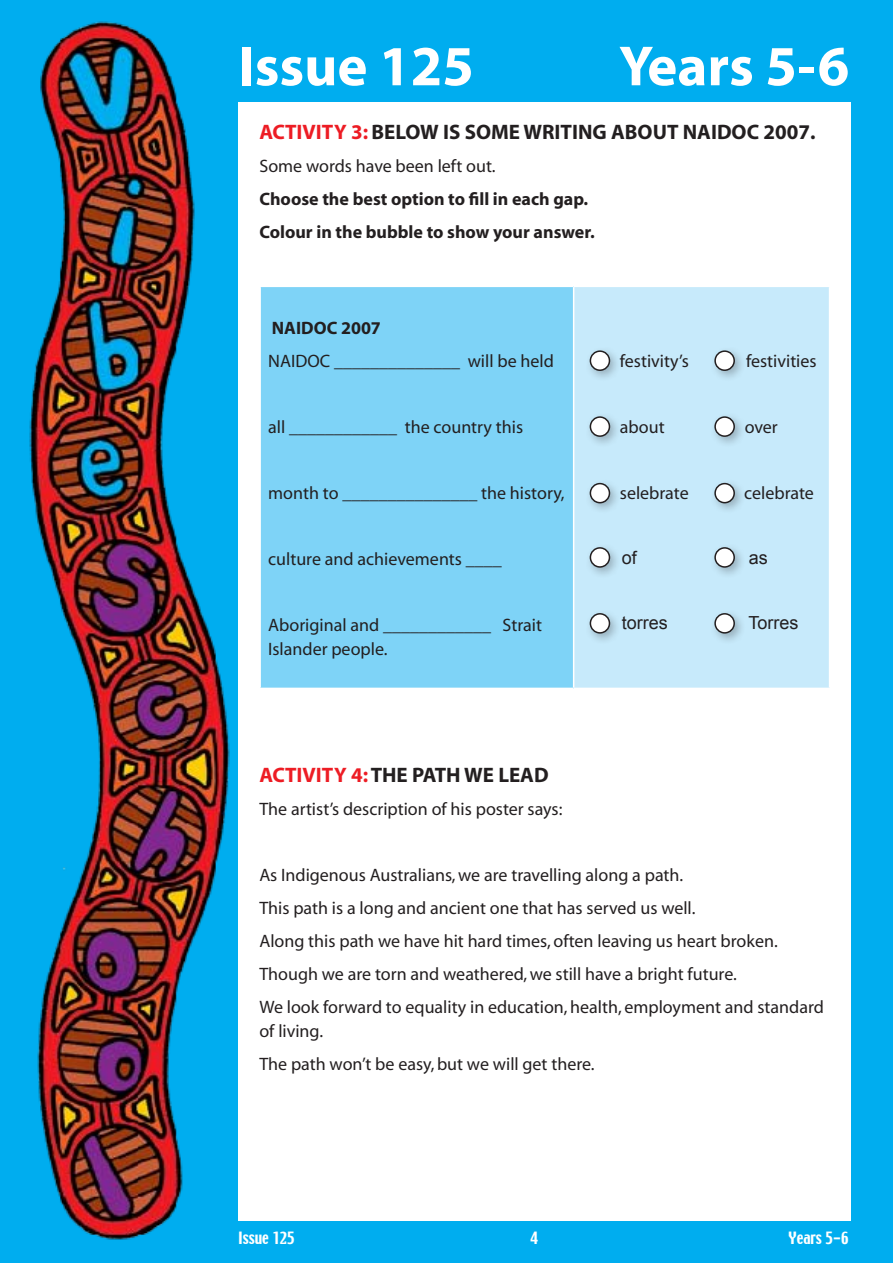
<style>
.page{position:relative;width:893px;height:1263px;background:#00adef}
.page>*{position:absolute;margin:0;border:0;box-sizing:border-box;transform-origin:0 0}
.t1{font:700 57px "Myriad";color:#fff}
.t2{font:700 21px "Myriad";color:#231f20}
.t3{font:18px/33px "Myriad";color:#231f20}
.t4{font:700 18px/33px "Myriad";color:#231f20}
.t5{font:18px "Arial";color:#231f20}
.t6{font:15px "Techno";color:#fff}
.s1{color:#ed1c24}
</style>
<div class="page">
<img style="left:29px;top:21px;width:201px;height:1219px">
<div style="left:238px;top:102px;width:612px;height:1118px;background:#fff"></div>
<div style="left:260px;top:286px;width:314px;height:402px;background:#7ed3f7"></div>
<div style="left:574px;top:286px;width:256px;height:402px;background:#c7eafb"></div>
<hr style="left:259px;top:286px;width:315px;height:1px;background:#fff">
<hr style="left:259px;top:287px;width:2px;height:401px;background:#fff">
<hr style="left:574px;top:286px;width:256px;height:1px;background:#fff">
<hr style="left:573px;top:287px;width:1px;height:401px;background:#fff">
<hr style="left:829px;top:287px;width:1px;height:401px;background:#fff">
<div style="left:584px;top:345px;width:39px;height:38px;background:#231f20;opacity:.3"></div>
<div style="left:590px;top:351px;width:19px;height:19px;background:#fff;border-radius:50%"></div>
<div style="left:590px;top:350px;width:20px;height:21px;border:2px solid #231f20;border-radius:50%"></div>
<div style="left:709px;top:345px;width:38px;height:38px;background:#231f20;opacity:.3"></div>
<div style="left:715px;top:351px;width:19px;height:19px;background:#fff;border-radius:50%"></div>
<div style="left:714px;top:350px;width:21px;height:21px;border:2px solid #231f20;border-radius:50%"></div>
<div style="left:584px;top:410px;width:39px;height:39px;background:#231f20;opacity:.3"></div>
<div style="left:590px;top:417px;width:19px;height:19px;background:#fff;border-radius:50%"></div>
<div style="left:590px;top:416px;width:20px;height:21px;border:2px solid #231f20;border-radius:50%"></div>
<div style="left:709px;top:410px;width:38px;height:39px;background:#231f20;opacity:.3"></div>
<div style="left:715px;top:417px;width:19px;height:19px;background:#fff;border-radius:50%"></div>
<div style="left:714px;top:416px;width:21px;height:21px;border:2px solid #231f20;border-radius:50%"></div>
<div style="left:584px;top:477px;width:39px;height:39px;background:#231f20;opacity:.3"></div>
<div style="left:590px;top:484px;width:19px;height:19px;background:#fff;border-radius:50%"></div>
<div style="left:590px;top:483px;width:20px;height:20px;border:2px solid #231f20;border-radius:50%"></div>
<div style="left:709px;top:477px;width:38px;height:39px;background:#231f20;opacity:.3"></div>
<div style="left:715px;top:484px;width:19px;height:19px;background:#fff;border-radius:50%"></div>
<div style="left:714px;top:483px;width:21px;height:20px;border:2px solid #231f20;border-radius:50%"></div>
<div style="left:584px;top:541px;width:39px;height:39px;background:#231f20;opacity:.3"></div>
<div style="left:590px;top:548px;width:19px;height:19px;background:#fff;border-radius:50%"></div>
<div style="left:590px;top:547px;width:20px;height:21px;border:2px solid #231f20;border-radius:50%"></div>
<div style="left:709px;top:541px;width:38px;height:39px;background:#231f20;opacity:.3"></div>
<div style="left:715px;top:548px;width:19px;height:19px;background:#fff;border-radius:50%"></div>
<div style="left:714px;top:547px;width:21px;height:21px;border:2px solid #231f20;border-radius:50%"></div>
<div style="left:584px;top:607px;width:39px;height:39px;background:#231f20;opacity:.3"></div>
<div style="left:590px;top:614px;width:19px;height:19px;background:#fff;border-radius:50%"></div>
<div style="left:590px;top:613px;width:20px;height:21px;border:2px solid #231f20;border-radius:50%"></div>
<div style="left:709px;top:607px;width:38px;height:39px;background:#231f20;opacity:.3"></div>
<div style="left:715px;top:614px;width:19px;height:19px;background:#fff;border-radius:50%"></div>
<div style="left:714px;top:613px;width:21px;height:21px;border:2px solid #231f20;border-radius:50%"></div>
<h1 class="t1" style="left:239px;top:37px;width:237px">Issue 125</h1>
<h1 class="t1" style="left:619px;top:37px;width:232px">Years 5-6</h1>
<p class="t2" style="left:259px;top:121px;width:473px"><span class="s1">Activity 3:</span> Below is some writing about NAIDOC</p>
<p class="t2" style="left:763px;top:121px;width:54px">2007.</p>
<p class="t3" style="left:259px;top:150px;width:238px">Some words have been left out.</p>
<p class="t4" style="left:259px;top:183px;width:337px">Choose the best option to fill in each gap.<br>Colour in the bubble to show your answer.</p>
<p class="t4" style="left:272px;top:312px;width:42px">NAIDOC</p>
<p class="t4" style="left:341px;top:312px;width:41px">2007</p>
<p class="t3" style="left:268px;top:345px;width:287px">NAIDOC ______________ will be held</p>
<p class="t3" style="left:268px;top:411px;width:256px">all ____________ the country this</p>
<p class="t3" style="left:268px;top:477px;width:298px">month to _______________ the history,</p>
<p class="t3" style="left:268px;top:543px;width:235px">culture and achievements ____</p>
<p class="t3" style="left:268px;top:613px;width:275px;line-height:24px">Aboriginal and ____________ Strait<br>Islander people.</p>
<p class="t2" style="left:259px;top:764px;width:291px"><span class="s1">Activity 4:</span> The Path We Lead</p>
<p class="t3" style="left:259px;top:793px;width:305px">The artist’s description of his poster says:</p>
<p class="t3" style="left:620px;top:345px;width:70px">festivity’s</p>
<p class="t3" style="left:746px;top:345px;width:72px">festivities</p>
<p class="t3" style="left:620px;top:411px;width:46px">about</p>
<p class="t3" style="left:745px;top:411px;width:35px">over</p>
<p class="t3" style="left:620px;top:477px;width:70px">selebrate</p>
<p class="t3" style="left:744px;top:477px;width:71px">celebrate</p>
<p class="t5" style="left:622px;top:547px;width:17px">of</p>
<p class="t5" style="left:749px;top:547px;width:21px">as</p>
<p class="t5" style="left:622px;top:613px;width:48px">torres</p>
<p class="t5" style="left:748px;top:613px;width:52px">Torres</p>
<p class="t3" style="left:259px;top:859px;width:566px">As Indigenous Australians, we are travelling along a path.<br>This path is a long and ancient one that has served us well.<br>Along this path we have hit hard times, often leaving us heart broken.<br>Though we are torn and weathered, we still have a bright future.<br>We look forward to equality in education, health, employment and standard</p>
<p class="t3" style="left:259px;top:1015px;width:337px">of living.<br>The path won’t be easy, but we will get there.</p>
<p class="t6" style="left:238px;top:1227px;width:58px">Issue 125</p>
<p class="t6" style="left:789px;top:1227px;width:62px">Years 5-6</p>
</div>
